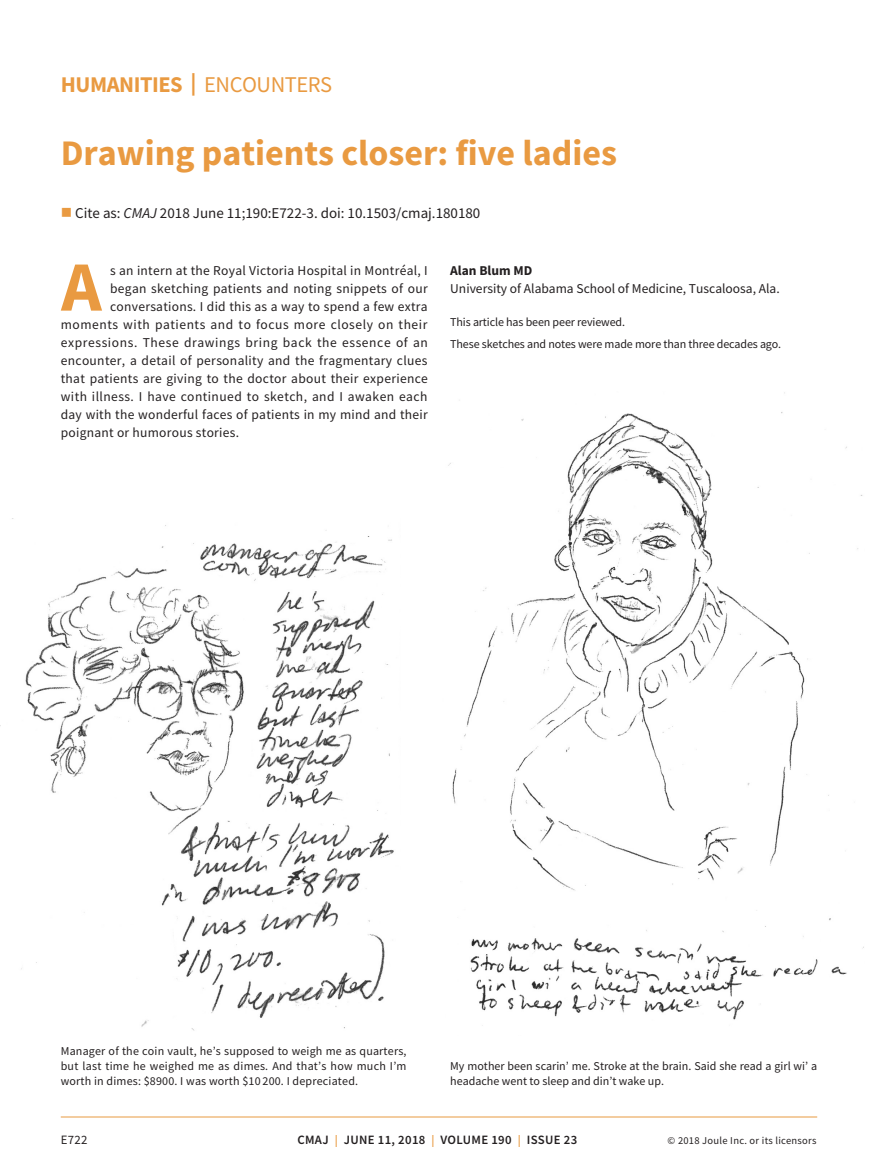
<style>
.page{position:relative;width:878px;height:1175px;background:#fff}
.page>*{position:absolute;margin:0;border:0;box-sizing:border-box;transform-origin:0 0}
.t1{font:700 70.65px "Source Sans Pro";color:#e99a41}
.t2{font:700 36px "Source Sans Pro";color:#e99a41}
.t3{font:700 22.5px "Source Sans Pro";letter-spacing:-.02em;color:#e99a41}
.t4{font:15px "Source Sans Pro";color:#231f20}
.t5{font:13.5px "Source Sans Pro";letter-spacing:.025em;color:#231f20}
.t6{font:13.5px "Source Sans Pro";color:#231f20}
.t7{font:13.5px "Source Sans Pro";letter-spacing:.045em;color:#231f20}
.t8{font:700 13.5px "Source Sans Pro";color:#231f20}
.t9{font:600 12.75px "Source Sans Pro";letter-spacing:.025em;color:#231f20}
.t10{font:12.75px "Source Sans Pro";color:#231f20}
.t11{font:12px/15px "Source Sans Pro";color:#231f20}
.t12{font:10.5px "Source Sans Pro";letter-spacing:.025em;color:#231f20}
.s1{font-weight:400}
.s2{color:#e99a41}
.s3{font-style:italic}
.s4{font-size:12px;color:#e99a41}
</style>
<div class="page">
<hr style="left:61px;top:1116px;width:756px;height:1px;background:#e99a41">
<img style="left:0;top:525px;width:394px;height:506px">
<img style="left:448px;top:392px;width:416px;height:557px">
<img style="left:448px;top:911px;width:406px;height:115px">
<h3 class="t3" style="left:61px;top:69px;width:273px">HUMANITIES | <span class="s1">ENCOUNTERS</span></h3>
<h2 class="t2" style="left:61px;top:129px;width:557px">Drawing patients closer: five ladies</h2>
<p class="t4" style="left:61px;top:203px;width:421px"><span class="s2">■</span> Cite as: <span class="s3">CMAJ</span> 2018 June 11;190:E722-3. doi: 10.1503/cmaj.180180</p>
<h1 class="t1" style="left:61px;top:239px;width:42px">A</h1>
<p class="t5" style="left:110px;top:261px;width:319px">s an intern at the Royal Victoria Hospital in Montréal, I</p>
<p class="t5" style="left:110px;top:279px;width:319px">began sketching patients and noting snippets of our</p>
<p class="t5" style="left:110px;top:297px;width:319px">conversations. I did this as a way to spend a few extra</p>
<p class="t5" style="left:61px;top:315px;width:368px">moments with patients and to focus more closely on their</p>
<p class="t7" style="left:61px;top:333px;width:368px">expressions. These drawings bring back the essence of an</p>
<p class="t5" style="left:61px;top:351px;width:368px">encounter, a detail of personality and the fragmentary clues</p>
<p class="t5" style="left:61px;top:369px;width:368px">that patients are giving to the doctor about their experience</p>
<p class="t5" style="left:61px;top:387px;width:368px">with illness. I have continued to sketch, and I awaken each</p>
<p class="t5" style="left:61px;top:405px;width:368px">day with the wonderful faces of patients in my mind and their</p>
<p class="t5" style="left:61px;top:423px;width:180px">poignant or humorous stories.</p>
<p class="t8" style="left:450px;top:261px;width:83px">Alan Blum MD</p>
<p class="t6" style="left:450px;top:279px;width:331px">University of Alabama School of Medicine, Tuscaloosa, Ala.</p>
<p class="t11" style="left:450px;top:310px;width:332px;line-height:22.5px">This article has been peer reviewed.<br>These sketches and notes were made more than three decades ago.</p>
<p class="t11" style="left:61px;top:1043px;width:347px;text-align:justify">Manager of the coin vault, he’s supposed to weigh me as quarters, but last time he weighed me as dimes. And that’s how much I’m worth in dimes: $8900. I was worth $10 200. I depreciated.</p>
<p class="t11" style="left:450px;top:1058px;width:368px">My mother been scarin’ me. Stroke at the brain. Said she read a girl wi’ a headache went to sleep and din’t wake up.</p>
<p class="t10" style="left:61px;top:1132px;width:28px">E722</p>
<p class="t9" style="left:297px;top:1131px;width:281px">CMAJ <span class="s4">|</span> JUNE 11, 2018 <span class="s4">|</span> VOLUME 190 <span class="s4">|</span> ISSUE 23</p>
<p class="t12" style="left:667px;top:1134px;width:150px">© 2018 Joule Inc. or its licensors</p>
</div>
